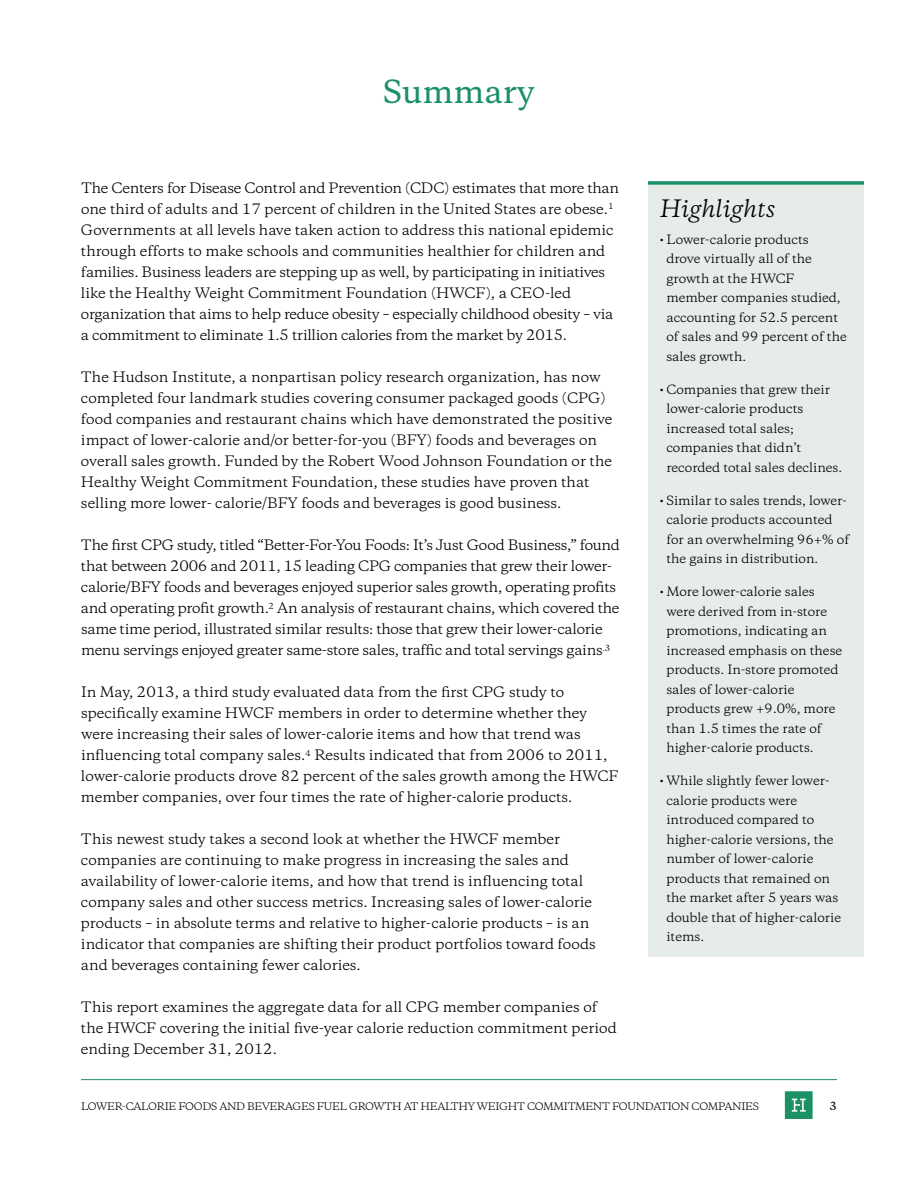
<style>
.page{position:relative;width:918px;height:1188px;background:#fff}
.page>*{position:absolute;margin:0;border:0;box-sizing:border-box;transform-origin:0 0}
.t1{font:500 30px "Copernicus";color:#1c9165}
.t2{font:italic 22.5px "Copernicus";color:#000}
.t3{font:13.5px/21px "Copernicus";color:#000}
.t4{font:13.5px/21px "Copernicus";letter-spacing:-.02em;color:#000}
.t5{font:12px/19.5px "Copernicus";color:#000}
.t6{font:500 10.5px "Copernicus";color:#000}
.t7{font:9.75px "Copernicus";letter-spacing:-.03em;color:#000}
</style>
<div class="page">
<hr style="left:81px;top:1079px;width:756px;height:1px;background:#1c9165">
<svg style="left:785px;top:1091px;width:28px;height:28px"></svg>
<div style="left:648px;top:184px;width:216px;height:773px;background:#e6ece7"></div>
<hr style="left:648px;top:181px;width:216px;height:3px;background:#1c9165">
<h1 class="t1" style="left:383px;top:66px;width:153px">Summary</h1>
<p class="t4" style="left:81px;top:177px;width:540px">The Centers for Disease Control and Prevention (CDC) estimates that more than one third of adults and 17 percent of children in the United States are obese.<sup>1<br></sup>Governments at all levels have taken action to address this national epidemic through efforts to make schools and communities healthier for children and families. Business leaders are stepping up as well, by participating in initiatives like the Healthy Weight Commitment Foundation (HWCF), a CEO-led organization that aims to help reduce obesity – especially childhood obesity – via a commitment to eliminate 1.5 trillion calories from the market by 2015.</p>
<p class="t3" style="left:81px;top:367px;width:533px">The Hudson Institute, a nonpartisan policy research organization, has now completed four landmark studies covering consumer packaged goods (CPG) food companies and restaurant chains which have demonstrated the positive impact of lower-calorie and/or better-for-you (BFY) foods and beverages on overall sales growth. Funded by the Robert Wood Johnson Foundation or the Healthy Weight Commitment Foundation, these studies have proven that selling more lower- calorie/BFY foods and beverages is good business.</p>
<p class="t4" style="left:81px;top:535px;width:540px">The first CPG study, titled “Better-For-You Foods: It’s Just Good Business,” found that between 2006 and 2011, 15 leading CPG companies that grew their lower&shy;calorie/BFY foods and beverages enjoyed superior sales growth, operating profits and operating profit growth.<sup>2</sup> An analysis of restaurant chains, which covered the same time period, illustrated similar results: those that grew their lower-calorie menu servings enjoyed greater same-store sales, traffic and total servings gains<sup>.3</sup></p>
<p class="t3" style="left:81px;top:682px;width:539px">In May, 2013, a third study evaluated data from the first CPG study to specifically examine HWCF members in order to determine whether they were increasing their sales of lower-calorie items and how that trend was influencing total company sales.<sup>4</sup> Results indicated that from 2006 to 2011, lower-calorie products drove 82 percent of the sales growth among the HWCF member companies, over four times the rate of higher-calorie products.</p>
<p class="t3" style="left:81px;top:829px;width:516px">This newest study takes a second look at whether the HWCF member companies are continuing to make progress in increasing the sales and availability of lower-calorie items, and how that trend is influencing total company sales and other success metrics. Increasing sales of lower-calorie products – in absolute terms and relative to higher-calorie products – is an indicator that companies are shifting their product portfolios toward foods and beverages containing fewer calories.</p>
<p class="t3" style="left:81px;top:997px;width:537px">This report examines the aggregate data for all CPG member companies of the HWCF covering the initial five-year calorie reduction commitment period ending December 31, 2012.</p>
<h2 class="t2" style="left:660px;top:194px;width:117px">Highlights</h2>
<p class="t5" style="left:666px;top:229px;width:182px;text-indent:-7px">• Lower-calorie products<br>drove virtually all of the growth at the HWCF member companies studied, accounting for 52.5 percent of sales and 99 percent of the sales growth.</p>
<p class="t5" style="left:666px;top:379px;width:177px;text-indent:-7px">• Companies that grew their lower-calorie products increased total sales; companies that didn’t recorded total sales declines.</p>
<p class="t5" style="left:666px;top:490px;width:184px;text-indent:-7px">• Similar to sales trends, lower&shy;calorie products accounted for an overwhelming 96+% of the gains in distribution.</p>
<p class="t5" style="left:666px;top:582px;width:177px;text-indent:-7px">• More lower-calorie sales were derived from in-store promotions, indicating an increased emphasis on these products. In-store promoted sales of lower-calorie products grew +9.0%, more than 1.5 times the rate of higher-calorie products.</p>
<p class="t5" style="left:666px;top:771px;width:176px;text-indent:-7px">• While slightly fewer lower&shy;calorie products were introduced compared to higher-calorie versions, the number of lower-calorie products that remained on the market after 5 years was double that of higher-calorie items.</p>
<p class="t7" style="left:81px;top:1099px;width:680px">LOWER-CALORIE FOODS AND BEVERAGES FUEL GROWTH AT HEALTHY WEIGHT COMMITMENT FOUNDATION COMPANIES</p>
<p class="t6" style="left:830px;top:1097px;width:9px">3</p>
</div>
